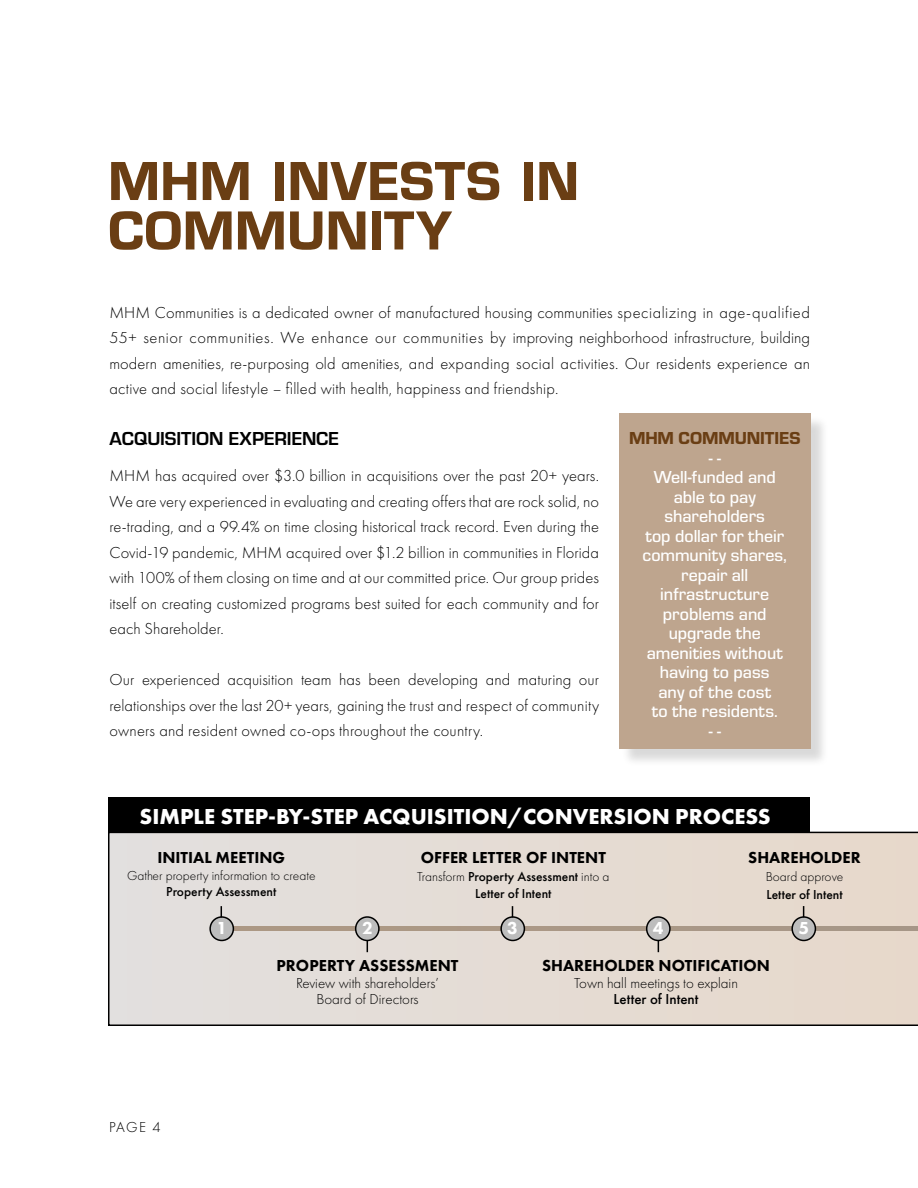
<style>
.page{position:relative;width:918px;height:1188px;background:#fff}
.page>*{position:absolute;margin:0;border:0;box-sizing:border-box;transform-origin:0 0}
.t1{font:57px/49.5px "Eurostile Hea";color:#6a3e14}
.t2{font:700 22.5px "Futura PT";color:#fff}
.t3{font:700 19.5px "Eurostile";letter-spacing:-.005em;color:#000}
.t4{font:500 18px/19.5px "Eurostile";letter-spacing:-.005em;color:#fff;text-align:center}
.t5{font:18px "Eurostile Hea";letter-spacing:-.01em;color:#6a3e14}
.t6{font:800 18px "Futura PT";color:#fff}
.t7{font:300 16.5px/25.5px "Futura PT";letter-spacing:.01em;color:#000;text-align:justify}
.t8{font:800 16.5px "Futura PT";color:#000}
.t9{font:300 15px/16.5px "Futura PT";color:#000;text-align:center}
.t10{font:500 15px "Futura PT";color:#000}
.t11{font:500 13.5px/16.5px "Futura PT";color:#000;text-align:center}
.t12{font:300 13.5px "Futura PT";color:#000}
.s1{font-weight:300}
</style>
<div class="page">
<div style="left:108px;top:797px;width:702px;height:68px;background:#000"></div>
<svg style="left:108px;top:832px;width:810px;height:194px;background:#e0d8d0"></svg>
<hr style="left:222px;top:927px;width:696px;height:4px;background:#aa9886">
<div style="left:210px;top:917px;width:23px;height:23px;background:#bdbdbd;border-radius:50%"></div>
<div style="left:209px;top:916px;width:25px;height:25px;border:2px solid #000;border-radius:50%"></div>
<div style="left:356px;top:917px;width:23px;height:23px;background:#bdbdbd;border-radius:50%"></div>
<div style="left:355px;top:916px;width:25px;height:25px;border:2px solid #000;border-radius:50%"></div>
<div style="left:647px;top:917px;width:23px;height:23px;background:#bdbdbd;border-radius:50%"></div>
<div style="left:646px;top:916px;width:25px;height:25px;border:2px solid #000;border-radius:50%"></div>
<div style="left:792px;top:917px;width:23px;height:23px;background:#bdbdbd;border-radius:50%"></div>
<div style="left:791px;top:916px;width:25px;height:25px;border:2px solid #000;border-radius:50%"></div>
<div style="left:501px;top:917px;width:23px;height:23px;background:#bdbdbd;border-radius:50%"></div>
<div style="left:500px;top:916px;width:25px;height:25px;border:2px solid #000;border-radius:50%"></div>
<div style="left:622px;top:415px;width:207px;height:353px;background:#000;opacity:.15"></div>
<div style="left:619px;top:413px;width:192px;height:336px;background:#bea58e"></div>
<h1 class="t1" style="left:108px;top:153px;width:473px">MHM INVESTS IN<br>COMMUNITY</h1>
<p class="t7" style="left:110px;top:300px;width:702px">MHM Communities is a dedicated owner of manufactured housing communities specializing in age-qualified 55+ senior communities. We enhance our communities by improving neighborhood infrastructure, building modern amenities, re-purposing old amenities, and expanding social activities. Our residents experience an active and social lifestyle – filled with health, happiness and friendship.</p>
<p class="t3" style="left:110px;top:425px;width:231px">ACQUISITION EXPERIENCE</p>
<p class="t7" style="left:110px;top:463px;width:491px">MHM has acquired over $3.0 billion in acquisitions over the past 20+ years.<br>We are very experienced in evaluating and creating offers that are rock solid, no re-trading, and a 99.4% on time closing historical track record. Even during the Covid-19 pandemic, MHM acquired over $1.2 billion in communities in Florida with 100% of them closing on time and at our committed price. Our group prides itself on creating customized programs best suited for each community and for each Shareholder.</p>
<p class="t7" style="left:110px;top:667px;width:491px">Our experienced acquisition team has been developing and maturing our relationships over the last 20+ years, gaining the trust and respect of community owners and resident owned co-ops throughout the country.</p>
<p class="t5" style="left:629px;top:426px;width:173px">MHM COMMUNITIES</p>
<p class="t4" style="left:642px;top:447px;width:146px">- -<br>Well-funded and able to pay shareholders<br>top dollar for their community shares, repair all infrastructure problems and upgrade the amenities without having to pass<br>any of the cost<br>to the residents.</p>
<p class="t4" style="left:709px;top:720px;width:14px">- -</p>
<h2 class="t2" style="left:140px;top:802px;width:633px">SIMPLE STEP-BY-STEP ACQUISITION/CONVERSION PROCESS</h2>
<p class="t8" style="left:157px;top:847px;width:129px">INITIAL MEETING</p>
<p class="t12" style="left:127px;top:867px;width:190px">Gather property information to create</p>
<p class="t11" style="left:166px;top:883px;width:112px">Property Assessment</p>
<p class="t8" style="left:421px;top:847px;width:187px">OFFER LETTER OF INTENT</p>
<p class="t11" style="left:417px;top:868px;width:194px"><span class="s1">Transform</span> Property Assessment <span class="s1">into a<br></span>Letter of Intent</p>
<p class="t8" style="left:748px;top:847px;width:114px">SHAREHOLDER</p>
<p class="t12" style="left:766px;top:869px;width:79px">Board approve</p>
<p class="t11" style="left:766px;top:886px;width:78px">Letter of Intent</p>
<p class="t6" style="left:216px;top:917px;width:12px">1</p>
<p class="t6" style="left:362px;top:917px;width:12px">2</p>
<p class="t6" style="left:507px;top:917px;width:12px">3</p>
<p class="t6" style="left:653px;top:917px;width:12px">4</p>
<p class="t6" style="left:798px;top:917px;width:12px">5</p>
<p class="t9" style="left:109px;top:1119px;width:53px">PAGE 4</p>
<p class="t8" style="left:277px;top:955px;width:183px">PROPERTY ASSESSMENT</p>
<p class="t9" style="left:296px;top:974px;width:144px">Review with shareholders’<br>Board of Directors</p>
<p class="t8" style="left:542px;top:955px;width:229px">SHAREHOLDER NOTIFICATION</p>
<p class="t9" style="left:574px;top:974px;width:165px">Town hall meetings to explain</p>
<p class="t10" style="left:614px;top:990px;width:86px">Letter of Intent</p>
</div>
